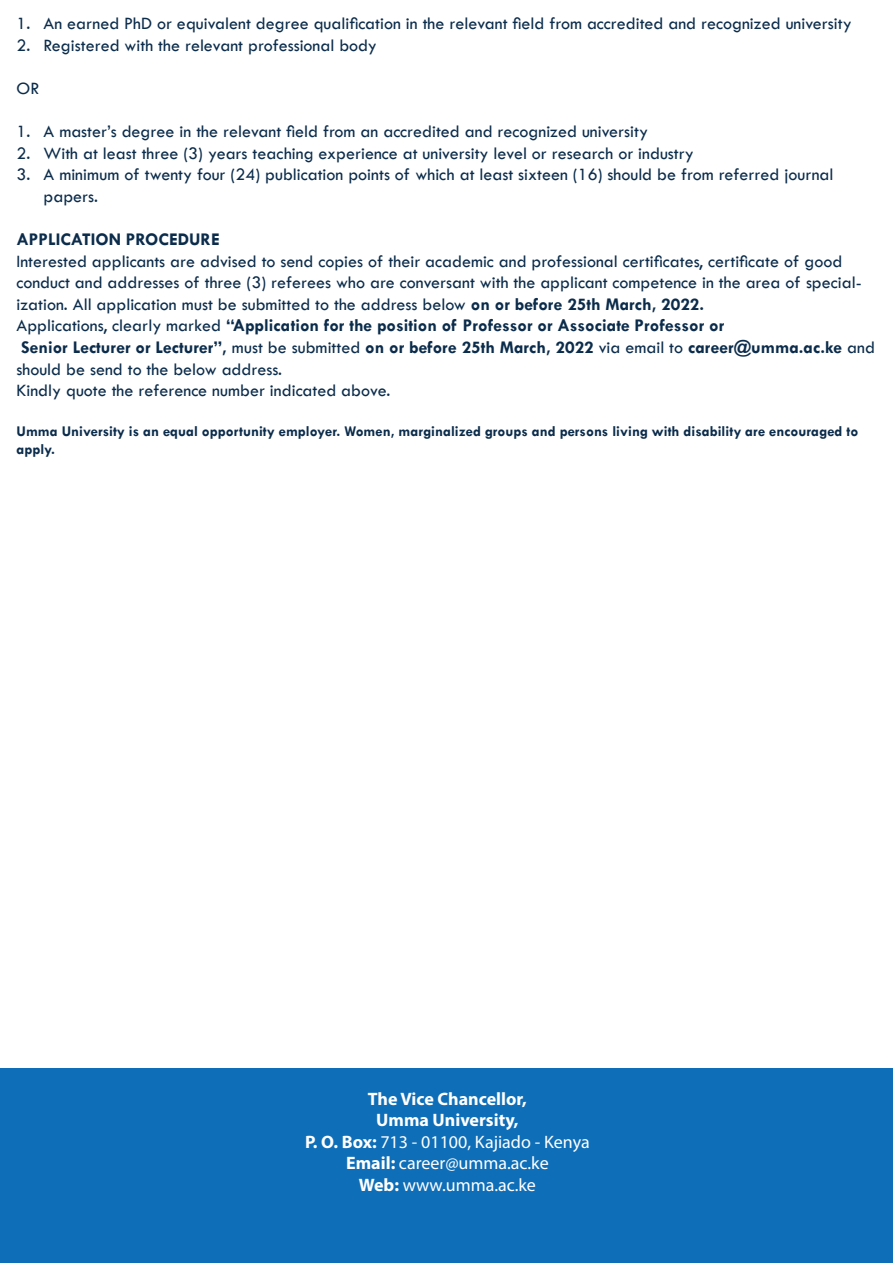
<style>
.page{position:relative;width:893px;height:1263px;background:#fff}
.page>*{position:absolute;margin:0;border:0;box-sizing:border-box;transform-origin:0 0}
.t1{font:18px/21.6px "Tw Cen";color:#0b2c4b}
.t2{font:700 18px/21.6px "Tw Cen";color:#0b2c4b}
.t3{font:18px "Myriad Pro";color:#fff}
.t4{font:700 18px "Myriad Pro";color:#fff}
.t5{font:700 15px/18px "Tw Cen";color:#0b2c4b}
.s1{font-weight:700}
.s2{font-weight:400}
</style>
<div class="page">
<div style="left:0;top:1068px;width:893px;height:195px;background:#0f6eb8"></div>
<p class="t1" style="left:16px;top:12px;width:837px">1. An earned PhD or equivalent degree qualification in the relevant field from accredited and recognized university</p>
<p class="t1" style="left:16px;top:34px;width:362px">2. Registered with the relevant professional body</p>
<p class="t1" style="left:16px;top:77px;width:24px">OR</p>
<p class="t1" style="left:16px;top:120px;width:633px">1. A master’s degree in the relevant field from an accredited and recognized university</p>
<p class="t1" style="left:16px;top:142px;width:679px">2. With at least three (3) years teaching experience at university level or research or industry</p>
<p class="t1" style="left:44px;top:164px;width:791px;text-indent:-27px">3. A minimum of twenty four (24) publication points of which at least sixteen (16) should be from referred journal papers.</p>
<p class="t2" style="left:16px;top:228px;width:205px">APPLICATION PROCEDURE</p>
<p class="t1" style="left:16px;top:250px;width:847px">Interested applicants are advised to send copies of their academic and professional certificates, certificate of good conduct and addresses of three (3) referees who are conversant with the applicant competence in the area of special&shy;ization. All application must be submitted to the address below <span class="s1">on or before 25th March, 2022.</span></p>
<p class="t2" style="left:16px;top:314px;width:709px"><span class="s2">Applications, clearly marked</span> “Application for the position of Professor or Associate Professor or</p>
<p class="t2" style="left:16px;top:336px;width:860px">Senior Lecturer or Lecturer”, <span class="s2">must be submitted</span> on or before 25th March, 2022 <span class="s2">via email to</span> career@umma.ac.ke <span class="s2">and should be send to the below address.</span></p>
<p class="t1" style="left:16px;top:380px;width:375px">Kindly quote the reference number indicated above.</p>
<p class="t5" style="left:16px;top:422px;width:843px">Umma University is an equal opportunity employer. Women, marginalized groups and persons living with disability are encouraged to apply.</p>
<p class="t4" style="left:368px;top:1087px;width:160px">The Vice Chancellor,</p>
<p class="t4" style="left:376px;top:1108px;width:144px">Umma University,</p>
<p class="t3" style="left:305px;top:1130px;width:286px"><span class="s1">P. O. Box:</span> 713 - 01100, Kajiado - Kenya</p>
<p class="t3" style="left:346px;top:1152px;width:204px"><span class="s1">Email:</span> career@umma.ac.ke</p>
<p class="t3" style="left:359px;top:1174px;width:179px"><span class="s1">Web:</span> www.umma.ac.ke</p>
</div>
